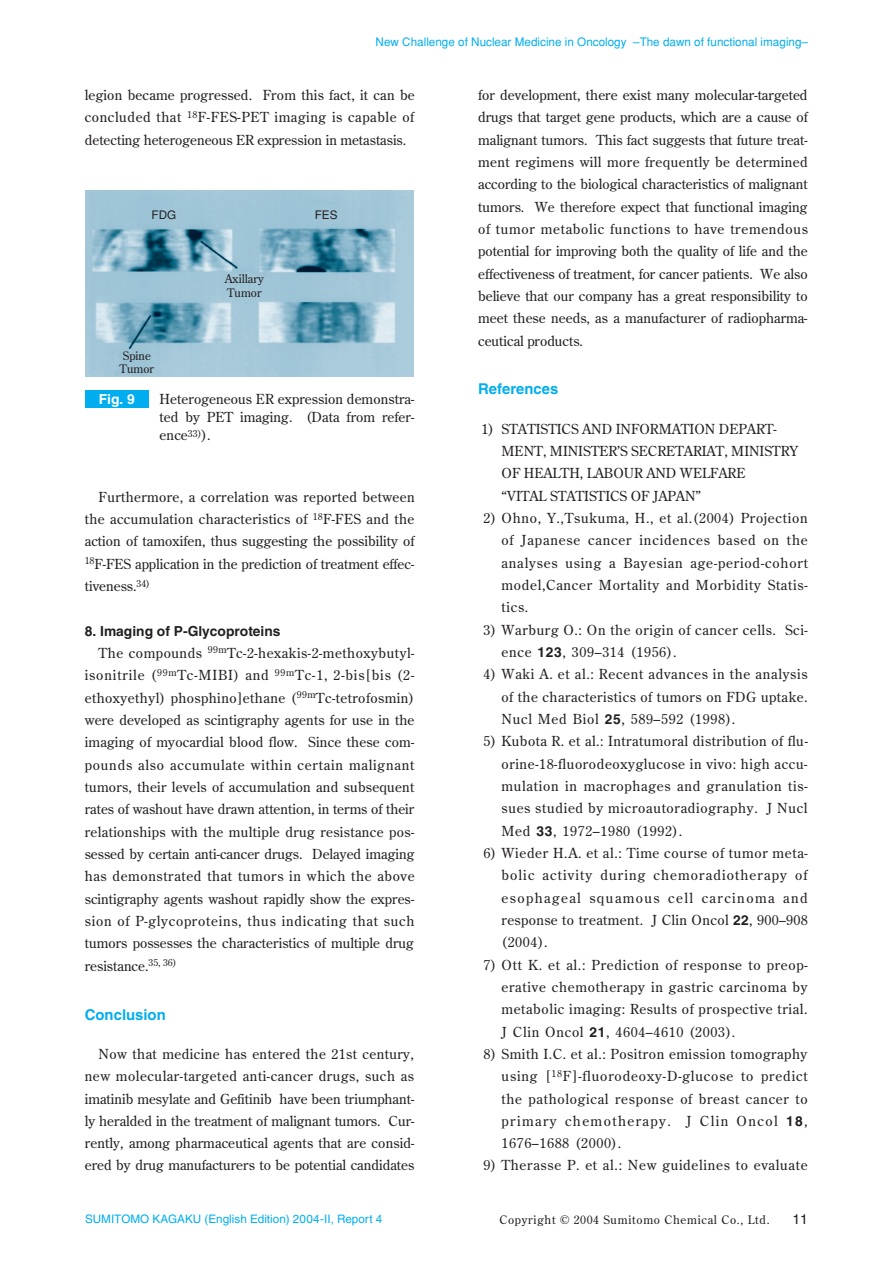
<style>
.page{position:relative;width:893px;height:1263px;background:#fff}
.page>*{position:absolute;margin:0;border:0;box-sizing:border-box;transform-origin:0 0}
.t1{font:700 14.85px "Helvetica";color:#00aeef}
.t2{font:13.8px/22.4px "Century Old Style";letter-spacing:.005em;color:#231f20;text-align:justify}
.t3{font:13.8px/22.4px "Century Old Style";letter-spacing:.045em;color:#231f20}
.t4{font:13.8px "Century Old Style";letter-spacing:.05em;color:#231f20}
.t5{font:700 13.8px "Helvetica";color:#231f20}
.t6{font:700 13.8px "Helvetica";color:#fff}
.t7{font:13.8px "Helvetica LT Std";color:#231f20}
.t8{font:11.7px "Helvetica";color:#00aeef}
.t9{font:11.7px "Helvetica LT Std";color:#00aeef}
.t10{font:11.7px "Century Old Style Std";letter-spacing:.06em;color:#231f20}
.t11{font:11.7px/13.8px "Century Old Style";color:#231f20}
.t12{font:11.7px "Helvetica";color:#231f20}
.s1{font-family:"Helvetica";font-weight:700}
.s2{font-family:"Century Old Style"}
</style>
<div class="page">
<div style="left:85px;top:391px;width:64px;height:17px;background:#00aeef"></div>
<img style="left:86px;top:191px;width:328px;height:185px">
<p class="t8" style="left:376px;top:35px;width:434px">New Challenge of Nuclear Medicine in Oncology –The dawn of functional imaging–</p>
<p class="t2" style="left:85px;top:83px;width:331px">legion became progressed. From this fact, it can be concluded that <sup>18</sup>F-FES-PET imaging is capable of detecting heterogeneous ER expression in metastasis.</p>
<p class="t12" style="left:152px;top:208px;width:26px">FDG</p>
<p class="t11" style="left:120px;top:348px;width:36px">Spine<br>Tumor</p>
<p class="t11" style="left:225px;top:272px;width:41px">Axillary<br>Tumor</p>
<p class="t12" style="left:315px;top:208px;width:24px">FES</p>
<p class="t6" style="left:99px;top:390px;width:38px">Fig. 9</p>
<p class="t2" style="left:160px;top:390px;width:256px;line-height:18.1px">Heterogeneous ER expression demonstra&shy;ted by PET imaging. (Data from refer&shy;ence<sup>33)</sup>).</p>
<p class="t2" style="left:85px;top:485px;width:331px;text-indent:14px">Furthermore, a correlation was reported between the accumulation characteristics of <sup>18</sup>F-FES and the action of tamoxifen, thus suggesting the possibility of <sup>18</sup>F-FES application in the prediction of treatment effec&shy;tiveness.<sup>34)</sup></p>
<p class="t5" style="left:85px;top:622px;width:197px">8. Imaging of P-Glycoproteins</p>
<p class="t2" style="left:85px;top:642px;width:331px;text-indent:14px">The compounds <sup>99m</sup>Tc-2-hexakis-2-methoxybutyl&shy;isonitrile (<sup>99m</sup>Tc-MIBI) and <sup>99m</sup>Tc-1, 2-bis[bis (2- ethoxyethyl) phosphino]ethane (<sup>99m</sup>Tc-tetrofosmin) were developed as scintigraphy agents for use in the imaging of myocardial blood flow. Since these com&shy;pounds also accumulate within certain malignant tumors, their levels of accumulation and subsequent rates of washout have drawn attention, in terms of their relationships with the multiple drug resistance pos&shy;sessed by certain anti-cancer drugs. Delayed imaging has demonstrated that tumors in which the above scintigraphy agents washout rapidly show the expres&shy;sion of P-glycoproteins, thus indicating that such tumors possesses the characteristics of multiple drug resistance.<sup>35,</sup> <sup>36)</sup></p>
<p class="t1" style="left:85px;top:1005px;width:83px">Conclusion</p>
<p class="t2" style="left:85px;top:1042px;width:331px;text-indent:14px">Now that medicine has entered the 21st century, new molecular-targeted anti-cancer drugs, such as imatinib mesylate and Gefitinib have been triumphant&shy;ly heralded in the treatment of malignant tumors. Cur&shy;rently, among pharmaceutical agents that are consid&shy;ered by drug manufacturers to be potential candidates</p>
<p class="t2" style="left:478px;top:84px;width:331px">for development, there exist many molecular-targeted drugs that target gene products, which are a cause of malignant tumors. This fact suggests that future treat&shy;ment regimens will more frequently be determined according to the biological characteristics of malignant tumors. We therefore expect that functional imaging of tumor metabolic functions to have tremendous potential for improving both the quality of life and the effectiveness of treatment, for cancer patients. We also believe that our company has a great responsibility to meet these needs, as a manufacturer of radiopharma&shy;ceutical products.</p>
<p class="t1" style="left:478px;top:380px;width:82px">References</p>
<p class="t2" style="left:501px;top:417px;width:298px;text-align:left;text-indent:-20px">1) STATISTICS AND INFORMATION DEPART-MENT, MINISTER’S SECRETARIAT, MINISTRY OF HEALTH, LABOUR AND WELFARE<br>“VITAL STATISTICS OF JAPAN”</p>
<p class="t2" style="left:501px;top:507px;width:308px;text-indent:-18px">2) Ohno, Y.,Tsukuma, H., et al.(2004) Projection of Japanese cancer incidences based on the analyses using a Bayesian age-period-cohort model,Cancer Mortality and Morbidity Statis&shy;tics.</p>
<p class="t3" style="left:501px;top:618px;width:308px;text-indent:-18px">3) Warburg O.: On the origin of cancer cells. Sci&shy;ence <span class="s1">123</span>, 309–314 (1956).</p>
<p class="t2" style="left:501px;top:663px;width:308px;text-indent:-18px">4) Waki A. et al.: Recent advances in the analysis of the characteristics of tumors on FDG uptake.<br>Nucl Med Biol <span class="s1">25</span>, 589–592 (1998).</p>
<p class="t2" style="left:501px;top:730px;width:308px;text-indent:-18px">5) Kubota R. et al.: Intratumoral distribution of flu&shy;orine-18-fluorodeoxyglucose in vivo: high accu&shy;mulation in macrophages and granulation tis&shy;sues studied by microautoradiography. J Nucl Med <span class="s1">33</span>, 1972–1980 (1992).</p>
<p class="t2" style="left:501px;top:842px;width:308px;text-indent:-18px">6) Wieder H.A. et al.: Time course of tumor meta&shy;bolic activity during chemoradiotherapy of esophageal squamous cell carcinoma and response to treatment. J Clin Oncol <span class="s1">22</span>, 900–908 (2004).</p>
<p class="t2" style="left:502px;top:953px;width:308px;text-indent:-18px">7) Ott K. et al.: Prediction of response to preop&shy;erative chemotherapy in gastric carcinoma by metabolic imaging: Results of prospective trial.<br>J Clin Oncol <span class="s1">21</span>, 4604–4610 (2003).</p>
<p class="t2" style="left:501px;top:1042px;width:308px;text-indent:-18px">8) Smith I.C. et al.: Positron emission tomography using [<sup>18</sup>F]-fluorodeoxy-D-glucose to predict the pathological response of breast cancer to primary chemotherapy. J Clin Oncol <span class="s1">18</span>, 1676–1688 (2000).</p>
<p class="t4" style="left:483px;top:1156px;width:326px">9) Therasse P. et al.: New guidelines to evaluate</p>
<p class="t9" style="left:85px;top:1212px;width:299px">SUMITOMO KAGAKU (English Edition) 2004-II, Report 4</p>
<p class="t10" style="left:499px;top:1212px;width:272px">Copyright © 2004 Sumitomo Chemical Co., Ltd.</p>
<p class="t7" style="left:793px;top:1211px;width:17px">11</p>
<p class="t8" style="left:207px;top:1213px;width:39px">2004-<span class="s2">II</span></p>
</div>
